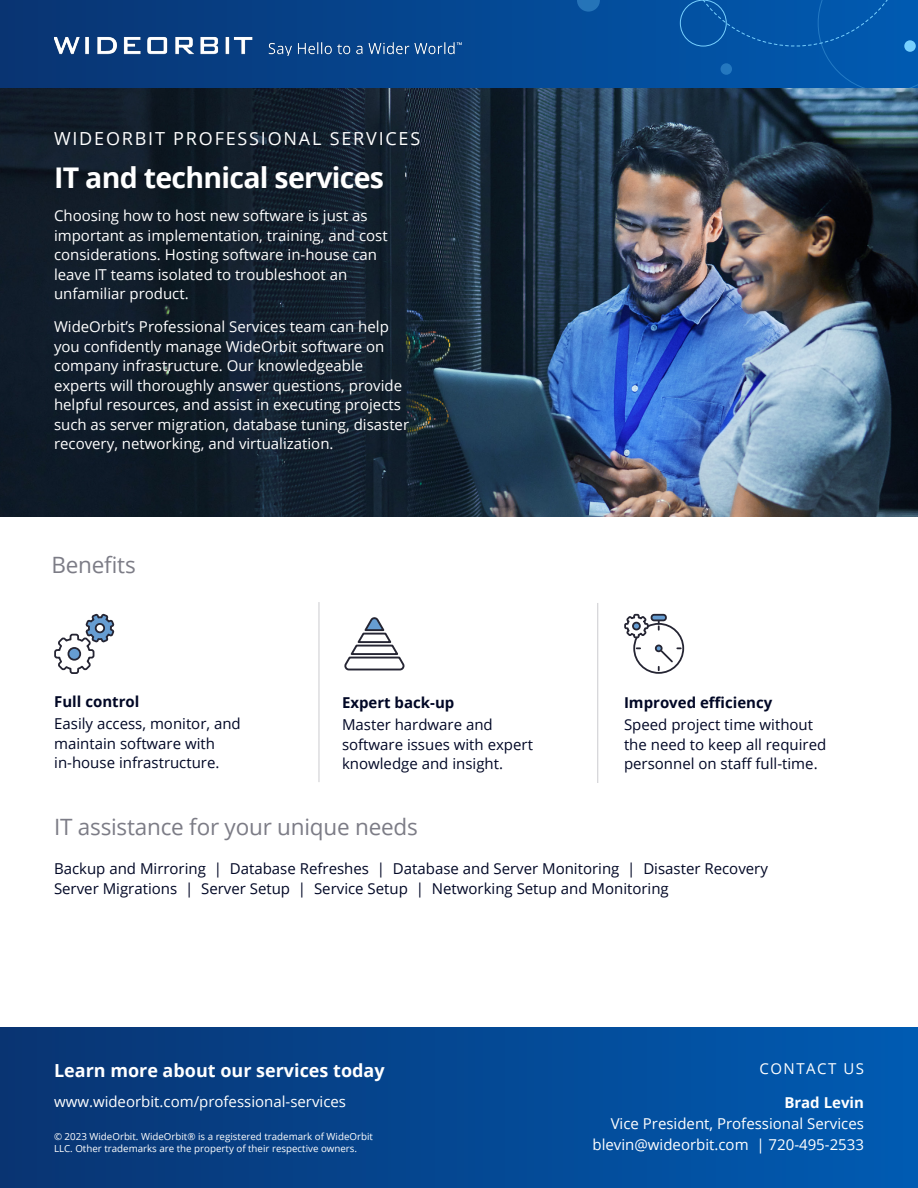
<style>
.page{position:relative;width:918px;height:1188px;background:#fff}
.page>*{position:absolute;margin:0;border:0;box-sizing:border-box;transform-origin:0 0}
.Heading{font:700 28.5px "Open Sans";letter-spacing:-.025em;color:#fff}
.Subhead{font:22.5px "Open Sans";letter-spacing:-.01em;color:#7c7c86}
.t1{font:700 18px "Open Sans";color:#fff}
.Labeling{font:18px "Open Sans";letter-spacing:.1em;color:#fff}
.Body_Copy{font:15px/19.5px "Open Sans";color:#fff}
.Body_Copy-2{font:15px/19.5px "Open Sans";color:#010725}
.Body_Copy_Title{font:700 15px "Open Sans";color:#010725}
.Body_Copy-3{font:15px "Open Sans";letter-spacing:.1em;color:#fff}
.t2{font:700 15px "Open Sans";color:#fff}
.t3{font:9.75px/12px "Open Sans";color:#fff}
</style>
<div class="page">
<svg style="left:0;top:0;width:668px;height:88px;background:#054289"></svg>
<div style="left:0;top:1028px;width:918px;height:160px;background:linear-gradient(to right,#093472,#005bb3)"></div>
<img style="left:54px;top:34px;width:423px;height:22px">
<svg style="left:577px;top:0;width:23px;height:12px"></svg>
<div style="left:668px;top:0;width:250px;height:88px;background:#0256a9"></div>
<div style="left:904px;top:40px;width:12px;height:12px;background:#77d0ff;border-radius:50%"></div>
<img style="left:0;top:88px;width:918px;height:428px">
<hr style="left:319px;top:602px;width:1px;height:180px;background:#cbcbcf">
<hr style="left:597px;top:603px;width:1px;height:180px;background:#cbcbcf">
<svg style="left:344px;top:617px;width:61px;height:54px"></svg>
<svg style="left:624px;top:614px;width:60px;height:60px"></svg>
<div style="left:633px;top:623px;width:7px;height:7px;background:#669dd2;border-radius:50%"></div>
<div style="left:632px;top:622px;width:9px;height:8px;border:2px solid #252533;border-radius:50%"></div>
<svg style="left:54px;top:614px;width:60px;height:60px"></svg>
<div style="left:95px;top:623px;width:10px;height:10px;border:2px solid #252533;border-radius:50%"></div>
<p class="Labeling" style="left:54px;top:127px;width:368px">WIDEORBIT PROFESSIONAL SERVICES</p>
<p class="Heading" style="left:54px;top:158px;width:332px">IT and technical services</p>
<p class="Body_Copy" style="left:54px;top:206px;width:335px">Choosing how to host new software is just as important as implementation, training, and cost considerations. Hosting software in-house can leave IT teams isolated to troubleshoot an unfamiliar product.</p>
<p class="Body_Copy" style="left:54px;top:317px;width:357px">WideOrbit’s Professional Services team can help you confidently manage WideOrbit software on company infrastructure. Our knowledgeable experts will thoroughly answer questions, provide helpful resources, and assist in executing projects such as server migration, database tuning, disaster recovery, networking, and virtualization.</p>
<p class="Subhead" style="left:51px;top:549px;width:86px">Benefits</p>
<p class="Body_Copy_Title" style="left:54px;top:691px;width:87px">Full control</p>
<p class="Body_Copy-2" style="left:54px;top:714px;width:188px">Easily access, monitor, and maintain software with in-house infrastructure.</p>
<p class="Body_Copy_Title" style="left:342px;top:692px;width:114px">Expert back-up</p>
<p class="Body_Copy-2" style="left:342px;top:715px;width:192px">Master hardware and software issues with expert knowledge and insight.</p>
<p class="Body_Copy_Title" style="left:624px;top:692px;width:150px">Improved efficiency</p>
<p class="Body_Copy-2" style="left:624px;top:715px;width:204px">Speed project time without the need to keep all required personnel on staff full-time.</p>
<p class="Subhead" style="left:54px;top:811px;width:365px">IT assistance for your unique needs</p>
<p class="Body_Copy-2" style="left:54px;top:859px;width:715px">Backup and Mirroring | Database Refreshes | Database and Server Monitoring | Disaster Recovery<br>Server Migrations | Server Setup | Service Setup | Networking Setup and Monitoring</p>
<p class="t1" style="left:54px;top:1057px;width:332px">Learn more about our services today</p>
<p class="Body_Copy" style="left:54px;top:1092px;width:294px">www.wideorbit.com/professional-services</p>
<p class="t3" style="left:54px;top:1130px;width:320px">© 2023 WideOrbit. WideOrbit® is a registered trademark of WideOrbit<br>LLC. Other trademarks are the property of their respective owners.</p>
<p class="Body_Copy-3" style="left:759px;top:1059px;width:106px">CONTACT US</p>
<p class="t2" style="left:784px;top:1092px;width:81px">Brad Levin</p>
<p class="Body_Copy" style="left:593px;top:1112px;width:273px;line-height:21px;text-align:right">Vice President, Professional Services blevin@wideorbit.com | 720-495-2533</p>
</div>
